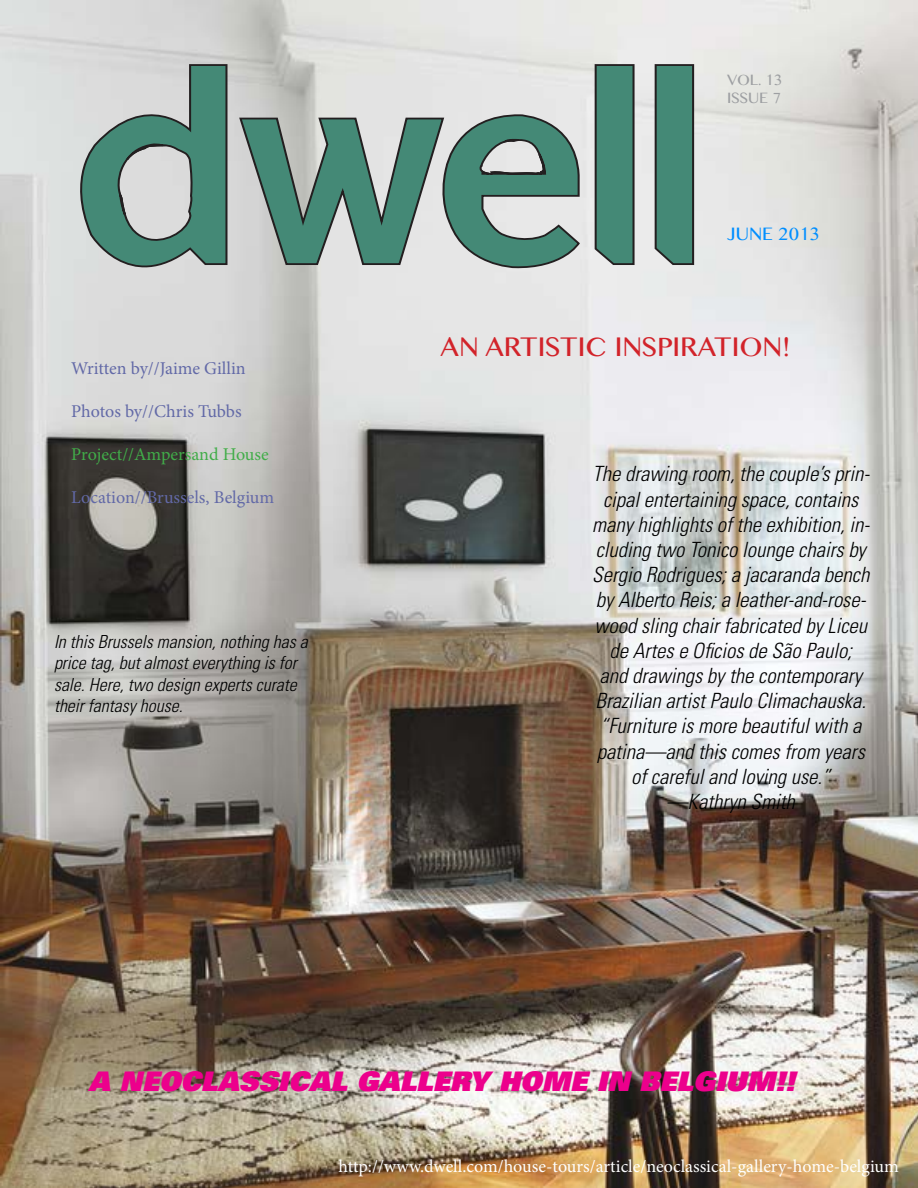
<style>
.page{position:relative;width:918px;height:1188px;background:#fff}
.page>*{position:absolute;margin:0;border:0;box-sizing:border-box;transform-origin:0 0}
.t1{font:27px "Univers LT Std X Black Obl";color:#ec008c}
.t2{font:27px "Myanmar MN";color:#d2232a}
.t3{font:italic 300 condensed 21px/25.2px "Univers LT Std";color:#000;text-align:center}
.t4{font:italic 300 condensed 18px/21.6px "Univers LT Std";color:#000}
.t5{font:18px "Minion Pro";color:#fff}
.t6{font:18px "Minion Pro";letter-spacing:-.005em;color:#6269a7}
.t7{font:18px "Minion Pro";letter-spacing:-.005em;color:#41ad49}
.t8{font:18px "Myanmar MN";color:#008eff}
.t9{font:15px/18px "Myanmar MN";color:#9d9fa2}
</style>
<div class="page">
<img style="left:0;top:0;width:918px;height:1188px">
<svg style="left:66px;top:63px;width:163px;height:233px;background:#99b3ac"></svg>
<svg style="left:238px;top:113px;width:343px;height:156px;background:#86a79e"></svg>
<svg style="left:594px;top:63px;width:42px;height:203px;background:#4d8475"></svg>
<svg style="left:654px;top:63px;width:41px;height:203px;background:#4a8373"></svg>
<p class="t9" style="left:727px;top:71px;width:57px">VOL. 13<br>ISSUE 7</p>
<p class="t8" style="left:727px;top:224px;width:94px">JUNE 2013</p>
<p class="t6" style="left:71px;top:356px;width:176px">Written by//Jaime Gillin</p>
<p class="t6" style="left:71px;top:399px;width:172px">Photos by//Chris Tubbs</p>
<p class="t7" style="left:71px;top:442px;width:199px">Project//Ampersand House</p>
<p class="t6" style="left:71px;top:486px;width:204px">Location//Brussels, Belgium</p>
<p class="t4" style="left:54px;top:631px;width:255px">In this Brussels mansion, nothing has a price tag, but almost everything is for sale. Here, two design experts curate their fantasy house.</p>
<p class="t2" style="left:441px;top:330px;width:351px">AN ARTISTIC INSPIRATION!</p>
<p class="t3" style="left:592px;top:462px;width:279px">The drawing room, the couple’s prin&shy;cipal entertaining space, contains many highlights of the exhibition, in&shy;cluding two Tonico lounge chairs by Sergio Rodrigues; a jacaranda bench by Alberto Reis; a leather-and-rose&shy;wood sling chair fabricated by Liceu de Artes e Oficios de São Paulo;<br>and drawings by the contemporary Brazilian artist Paulo Climachauska. “Furniture is more beautiful with a patina—and this comes from years of careful and loving use.” —Kathryn Smith</p>
<p class="t1" style="left:89px;top:1063px;width:708px">A NEOCLASSICAL GALLERY HOME IN BELGIUM!!</p>
<p class="t5" style="left:339px;top:1154px;width:562px">http://www.dwell.com/house-tours/article/neoclassical-gallery-home-belgium</p>
</div>
